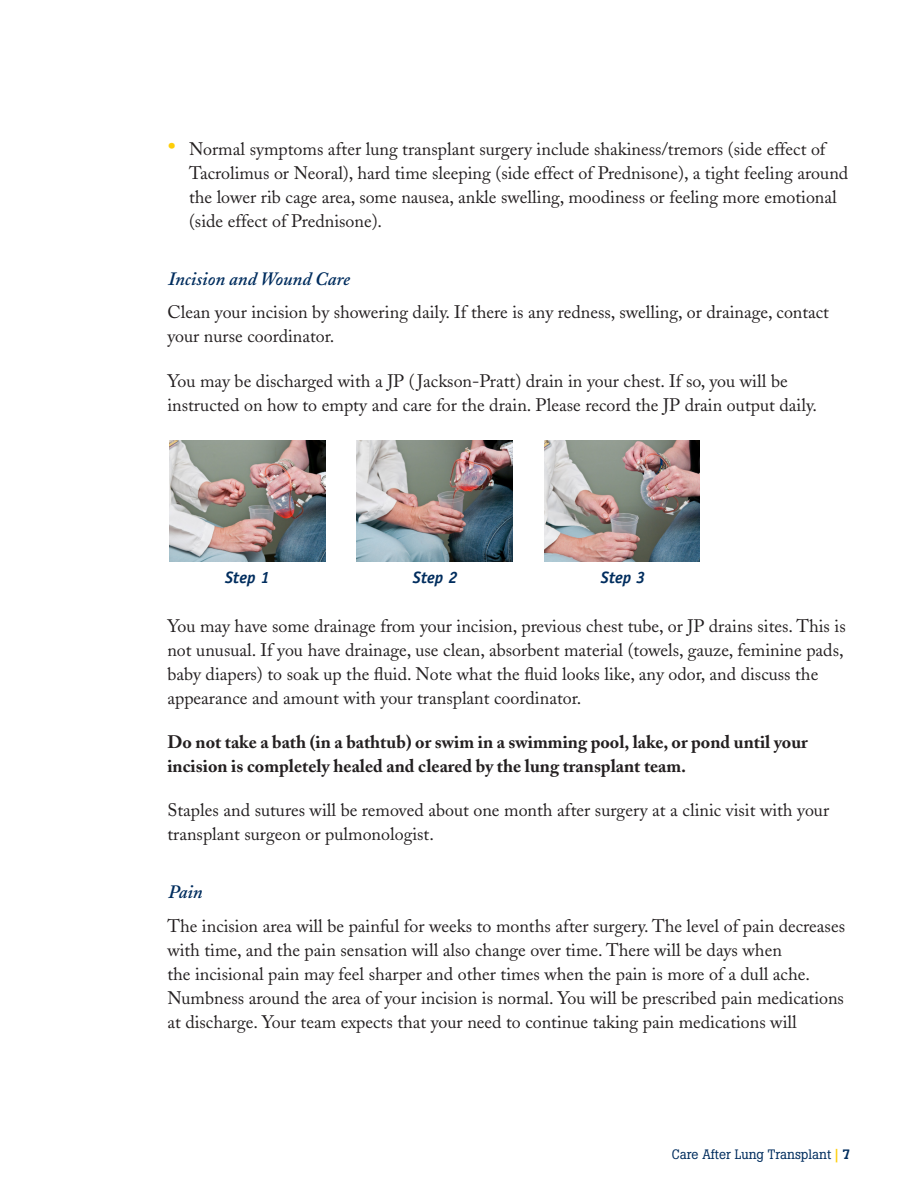
<style>
.page{position:relative;width:918px;height:1188px;background:#fff}
.page>*{position:absolute;margin:0;border:0;box-sizing:border-box;transform-origin:0 0}
.sub_sub{font:italic 600 18.75px "Adobe Caslon";color:#002d5e}
.body_copy{font:18px/24px "Adobe Caslon";color:#231f20}
.body_copy-2{font:700 18px/24px "Adobe Caslon";color:#231f20}
.t1{font:italic 700 16.5px "Officina Sans";color:#002d5e}
.t2{font:13.5px "Boton";color:#002d5e}
.s1{font-size:25.5px;color:#fece08}
.s2{font-weight:500;color:#fece08}
.s3{font-weight:500}
</style>
<div class="page">
<img style="left:170px;top:441px;width:155px;height:121px">
<img style="left:357px;top:441px;width:155px;height:121px">
<img style="left:544px;top:441px;width:156px;height:121px">
<p class="body_copy" style="left:189px;top:137px;width:661px;text-indent:-22px"><span class="s1">•</span> Normal symptoms after lung transplant surgery include shakiness/tremors (side effect of Tacrolimus or Neoral), hard time sleeping (side effect of Prednisone), a tight feeling around the lower rib cage area, some nausea, ankle swelling, moodiness or feeling more emotional (side effect of Prednisone).</p>
<p class="sub_sub" style="left:168px;top:268px;width:184px">Incision and Wound Care</p>
<p class="body_copy" style="left:167px;top:300px;width:663px">Clean your incision by showering daily. If there is any redness, swelling, or drainage, contact your nurse coordinator.</p>
<p class="body_copy" style="left:167px;top:369px;width:651px">You may be discharged with a JP ( Jackson-Pratt) drain in your chest. If so, you will be instructed on how to empty and care for the drain. Please record the JP drain output daily.</p>
<p class="t1" style="left:225px;top:568px;width:46px">Step 1</p>
<p class="t1" style="left:413px;top:568px;width:46px">Step 2</p>
<p class="t1" style="left:601px;top:568px;width:46px">Step 3</p>
<p class="body_copy" style="left:167px;top:614px;width:680px">You may have some drainage from your incision, previous chest tube, or JP drains sites. This is not unusual. If you have drainage, use clean, absorbent material (towels, gauze, feminine pads, baby diapers) to soak up the fluid. Note what the fluid looks like, any odor, and discuss the appearance and amount with your transplant coordinator.</p>
<p class="body_copy-2" style="left:167px;top:730px;width:642px">Do not take a bath (in a bathtub) or swim in a swimming pool, lake, or pond until your incision is completely healed and cleared by the lung transplant team.</p>
<p class="body_copy" style="left:167px;top:798px;width:663px">Staples and sutures will be removed about one month after surgery at a clinic visit with your transplant surgeon or pulmonologist.</p>
<p class="sub_sub" style="left:168px;top:881px;width:36px">Pain</p>
<p class="body_copy" style="left:167px;top:914px;width:679px">The incision area will be painful for weeks to months after surgery. The level of pain decreases with time, and the pain sensation will also change over time. There will be days when<br>the incisional pain may feel sharper and other times when the pain is more of a dull ache.<br>Numbness around the area of your incision is normal. You will be prescribed pain medications at discharge. Your team expects that your need to continue taking pain medications will</p>
<p class="t2" style="left:672px;top:1147px;width:180px">Care After Lung Transplant <span class="s2">|</span> <span class="s3">7</span></p>
</div>
